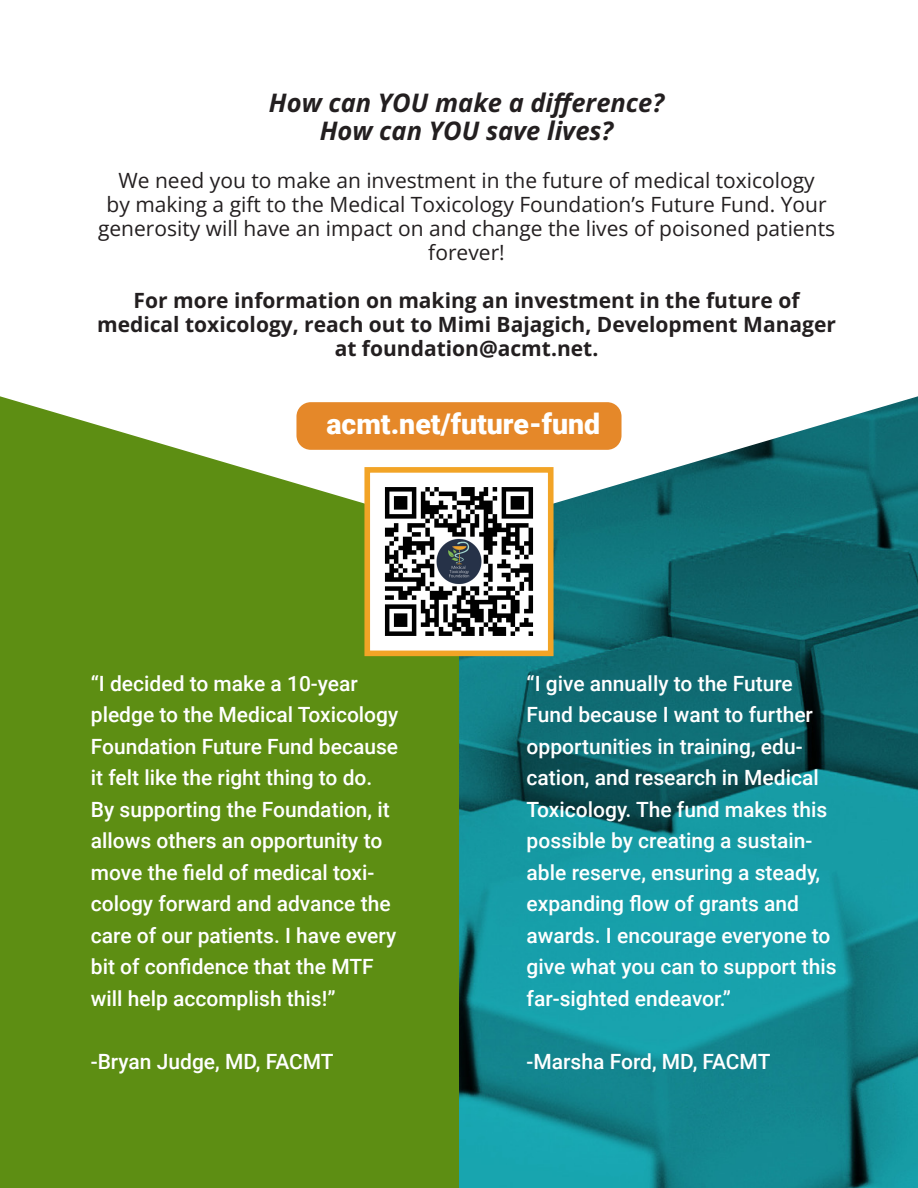
<style>
.page{position:relative;width:918px;height:1188px;background:#fff}
.page>*{position:absolute;margin:0;border:0;box-sizing:border-box;transform-origin:0 0}
.t1{font:900 28.5px "Roboto";color:#fff}
.t2{font:italic 700 25.5px "Open Sans";color:#231f20}
.t3{font:500 21px/31.5px "Roboto";color:#fff}
.t4{font:21px/24px "Open Sans";color:#231f20;text-align:center}
.t5{font:700 21px/24px "Open Sans";color:#231f20;text-align:center}
</style>
<div class="page">
<img style="left:459px;top:531px;width:459px;height:657px">
<div style="left:0;top:311px;width:459px;height:877px;background:#5d8e13"></div>
<svg style="left:0;top:311px;width:918px;height:220px;fill:#fff"></svg>
<div style="left:293px;top:398px;width:332px;height:56px;background:#e58829;border-radius:18px"></div>
<div style="left:289px;top:395px;width:340px;height:62px;border:8px solid #fff;border-radius:18px"></div>
<img style="left:371px;top:474px;width:176px;height:175px">
<div style="left:364px;top:467px;width:190px;height:189px;border:6px solid #f2a426"></div>
<p class="t2" style="left:269px;top:85px;width:397px">How can YOU make a difference?</p>
<p class="t2" style="left:320px;top:113px;width:295px">How can YOU save lives?</p>
<p class="t4" style="left:98px;top:168px;width:739px">We need you to make an investment in the future of medical toxicology<br>by making a gift to the Medical Toxicology Foundation’s Future Fund. Your generosity will have an impact on and change the lives of poisoned patients forever!</p>
<p class="t5" style="left:97px;top:288px;width:740px">For more information on making an investment in the future of medical toxicology, reach out to Mimi Bajagich, Development Manager at foundation@acmt.net.</p>
<p class="t1" style="left:326px;top:404px;width:275px">acmt.net/future-fund</p>
<p class="t3" style="left:91px;top:667px;width:309px">“I decided to make a 10-year pledge to the Medical Toxicology<br>Foundation Future Fund because it felt like the right thing to do.<br>By supporting the Foundation, it allows others an opportunity to move the field of medical toxi&shy;cology forward and advance the care of our patients. I have every bit of confidence that the MTF will help accomplish this!”</p>
<p class="t3" style="left:91px;top:1045px;width:244px">-Bryan Judge, MD, FACMT</p>
<p class="t3" style="left:527px;top:667px;width:311px">“I give annually to the Future<br>Fund because I want to further opportunities in training, edu&shy;cation, and research in Medical<br>Toxicology. The fund makes this possible by creating a sustain&shy;able reserve, ensuring a steady, expanding flow of grants and awards. I encourage everyone to give what you can to support this far-sighted endeavor.”</p>
<p class="t3" style="left:527px;top:1045px;width:245px">-Marsha Ford, MD, FACMT</p>
</div>
